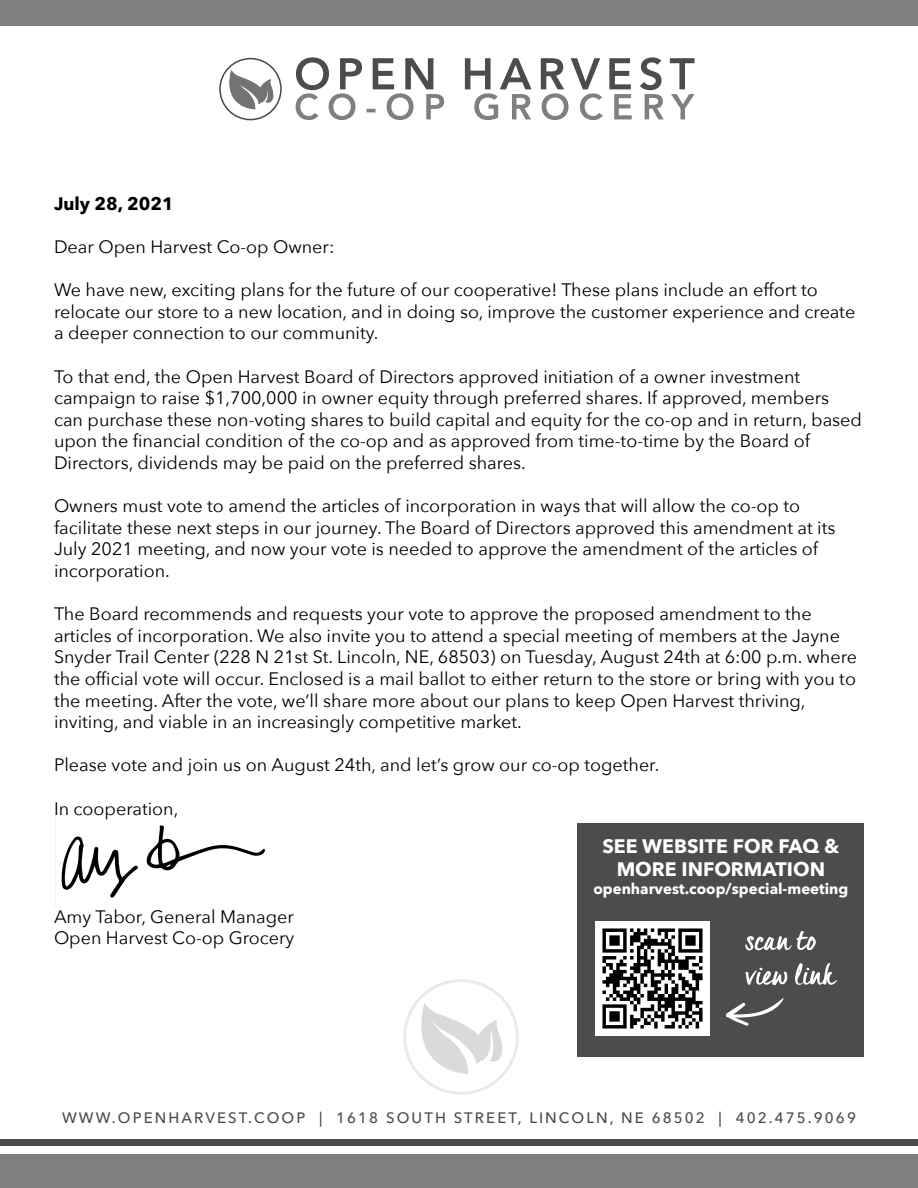
<style>
.page{position:relative;width:918px;height:1188px;background:#fff}
.page>*{position:absolute;margin:0;border:0;box-sizing:border-box;transform-origin:0 0}
.t1{font:700 19.5px/23.4px "Avenir Next";color:#fff;text-align:center}
.t2{font:18px/21.6px "Avenir Next";color:#000}
.t3{font:700 18px "Avenir Next";color:#000}
.t4{font:500 15px "Avenir Next LT Pro";letter-spacing:.14em;color:#4c4c4c}
.t5{font:700 15px "Avenir Next";color:#fff}
</style>
<div class="page">
<div style="left:0;top:0;width:918px;height:26px;background:#7f7f7f"></div>
<div style="left:0;top:1154px;width:918px;height:34px;background:#7f7f7f"></div>
<div style="left:0;top:1140px;width:918px;height:6px;background:#4c4c4c"></div>
<div style="left:219px;top:58px;width:63px;height:62px;border:2px solid #4c4c4c;border-radius:50%"></div>
<svg style="left:296px;top:57px;width:399px;height:63px"></svg>
<svg style="left:227px;top:70px;width:47px;height:39px"></svg>
<svg style="left:416px;top:1003px;width:89px;height:71px"></svg>
<div style="left:403px;top:979px;width:116px;height:116px;border:3px solid #929292;border-radius:50%"></div>
<img style="left:55px;top:814px;width:211px;height:93px">
<div style="left:578px;top:823px;width:286px;height:234px;background:#4c4c4c"></div>
<img style="left:595px;top:921px;width:114px;height:114px">
<svg style="left:726px;top:998px;width:58px;height:28px"></svg>
<svg style="left:746px;top:963px;width:91px;height:22px"></svg>
<svg style="left:745px;top:931px;width:71px;height:19px"></svg>
<p class="t3" style="left:54px;top:192px;width:121px">July 28, 2021</p>
<p class="t2" style="left:54px;top:236px;width:282px">Dear Open Harvest Co-op Owner:</p>
<p class="t2" style="left:54px;top:280px;width:803px">We have new, exciting plans for the future of our cooperative! These plans include an effort to relocate our store to a new location, and in doing so, improve the customer experience and create a deeper connection to our community.</p>
<p class="t2" style="left:54px;top:366px;width:810px">To that end, the Open Harvest Board of Directors approved initiation of a owner investment campaign to raise $1,700,000 in owner equity through preferred shares. If approved, members can purchase these non-voting shares to build capital and equity for the co-op and in return, based upon the financial condition of the co-op and as approved from time-to-time by the Board of Directors, dividends may be paid on the preferred shares.</p>
<p class="t2" style="left:54px;top:496px;width:783px">Owners must vote to amend the articles of incorporation in ways that will allow the co-op to facilitate these next steps in our journey. The Board of Directors approved this amendment at its July 2021 meeting, and now your vote is needed to approve the amendment of the articles of incorporation.</p>
<p class="t2" style="left:54px;top:604px;width:805px">The Board recommends and requests your vote to approve the proposed amendment to the articles of incorporation. We also invite you to attend a special meeting of members at the Jayne Snyder Trail Center (228 N 21st St. Lincoln, NE, 68503) on Tuesday, August 24th at 6:00 p.m. where the official vote will occur. Enclosed is a mail ballot to either return to the store or bring with you to the meeting. After the vote, we’ll share more about our plans to keep Open Harvest thriving, inviting, and viable in an increasingly competitive market.</p>
<p class="t2" style="left:54px;top:755px;width:607px">Please vote and join us on August 24th, and let’s grow our co-op together.</p>
<p class="t2" style="left:54px;top:798px;width:126px">In cooperation,</p>
<p class="t2" style="left:54px;top:906px;width:242px">Amy Tabor, General Manager<br>Open Harvest Co-op Grocery</p>
<p class="t1" style="left:602px;top:835px;width:238px">SEE WEBSITE FOR FAQ &amp;<br>MORE INFORMATION</p>
<p class="t5" style="left:593px;top:879px;width:256px">openharvest.coop/special-meeting</p>
<p class="t4" style="left:62px;top:1109px;width:795px">WWW.OPENHARVEST.COOP | 1618 SOUTH STREET, LINCOLN, NE 68502 | 402.475.9069</p>
</div>
